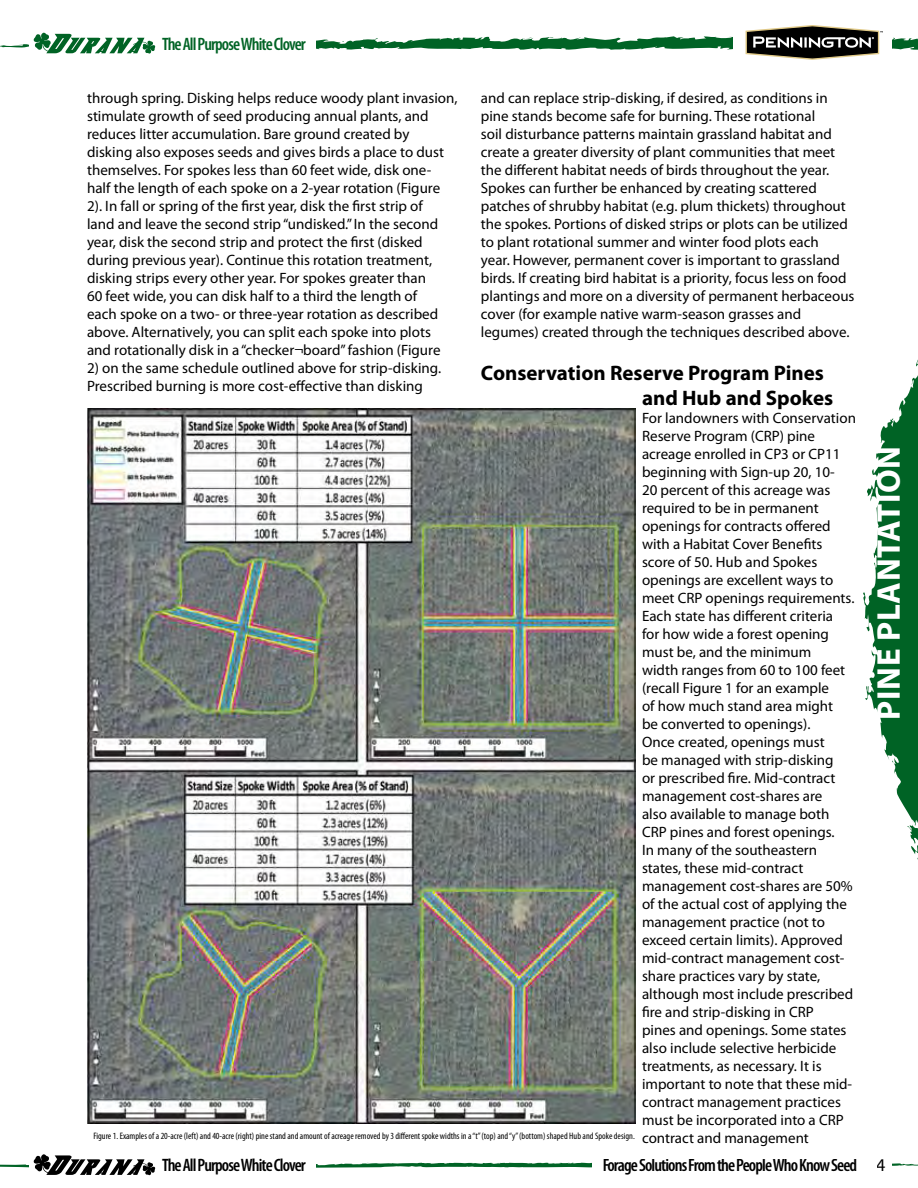
<style>
.page{position:relative;width:918px;height:1188px;background:#fff}
.page>*{position:absolute;margin:0;border:0;box-sizing:border-box;transform-origin:0 0}
.t1{font:700 33px "Myriad Pro";letter-spacing:.02em;color:#fff}
.t2{font:700 21px/25.2px "Myriad Pro";color:#000}
.t3{font:600 condensed 18px "Myriad Pro";letter-spacing:-.05em;color:#000}
.t4{font:600 condensed 18px "Myriad Pro";letter-spacing:-.05em;color:#006325}
.t5{font:15px/18px "Myriad Pro";color:#000}
.t6{font:condensed 9.45px "Myriad Pro";color:#000}
.s1{font-weight:400;font-stretch:normal}
</style>
<div class="page">
<svg style="left:0;top:1154px;width:918px;height:21px"></svg>
<svg style="left:0;top:25px;width:918px;height:35px"></svg>
<svg style="left:863px;top:359px;width:55px;height:501px"></svg>
<img style="left:87px;top:409px;width:548px;height:715px">
<p class="t4" style="left:162px;top:33px;width:145px">The All Purpose White Clover</p>
<p class="t5" style="left:481px;top:88px;width:375px">and can replace strip-disking, if desired, as conditions in pine stands become safe for burning. These rotational<br>soil disturbance patterns maintain grassland habitat and create a greater diversity of plant communities that meet the different habitat needs of birds throughout the year.<br>Spokes can further be enhanced by creating scattered patches of shrubby habitat (e.g. plum thickets) throughout the spokes. Portions of disked strips or plots can be utilized to plant rotational summer and winter food plots each<br>year. However, permanent cover is important to grassland birds. If creating bird habitat is a priority, focus less on food plantings and more on a diversity of permanent herbaceous cover (for example native warm-season grasses and legumes) created through the techniques described above.</p>
<h2 class="t2" style="left:642px;top:360px;width:193px;text-indent:-161px">Conservation Reserve Program Pines and Hub and Spokes</h2>
<p class="t5" style="left:642px;top:409px;width:215px">For landowners with Conservation<br>Reserve Program (CRP) pine acreage enrolled in CP3 or CP11 beginning with Sign-up 20, 10-<br>20 percent of this acreage was required to be in permanent openings for contracts offered with a Habitat Cover Benefits score of 50. Hub and Spokes openings are excellent ways to meet CRP openings requirements.<br>Each state has different criteria<br>for how wide a forest opening must be, and the minimum<br>width ranges from 60 to 100 feet (recall Figure 1 for an example<br>of how much stand area might<br>be converted to openings).<br>Once created, openings must<br>be managed with strip-disking<br>or prescribed fire. Mid-contract management cost-shares are<br>also available to manage both<br>CRP pines and forest openings.<br>In many of the southeastern states, these mid-contract management cost-shares are 50% of the actual cost of applying the management practice (not to exceed certain limits). Approved mid-contract management cost&shy;share practices vary by state, although most include prescribed fire and strip-disking in CRP<br>pines and openings. Some states also include selective herbicide treatments, as necessary. It is important to note that these mid&shy;contract management practices must be incorporated into a CRP contract and management</p>
<p class="t5" style="left:87px;top:88px;width:372px">through spring. Disking helps reduce woody plant invasion, stimulate growth of seed producing annual plants, and reduces litter accumulation. Bare ground created by disking also exposes seeds and gives birds a place to dust themselves. For spokes less than 60 feet wide, disk one&shy;half the length of each spoke on a 2-year rotation (Figure 2). In fall or spring of the first year, disk the first strip of<br>land and leave the second strip “undisked.” In the second year, disk the second strip and protect the first (disked during previous year). Continue this rotation treatment, disking strips every other year. For spokes greater than<br>60 feet wide, you can disk half to a third the length of<br>each spoke on a two- or three-year rotation as described above. Alternatively, you can split each spoke into plots and rotationally disk in a “checker¬board” fashion (Figure</p>
<p class="t5" style="left:87px;top:358px;width:356px">2) on the same schedule outlined above for strip-disking.<br>Prescribed burning is more cost-effective than disking</p>
<p class="t6" style="left:93px;top:1131px;width:543px">Figure 1. Examples of a 20-acre (left) and 40-acre (right) pine stand and amount of acreage removed by 3 different spoke widths in a “t” (top) and “y” (bottom) shaped Hub and Spoke design.</p>
<h1 class="t1" style="left:867px;top:720px;width:275px;rotate:-90deg">Pine Plantation</h1>
<p class="t3" style="left:162px;top:1154px;width:145px">The All Purpose White Clover</p>
<p class="t3" style="left:602px;top:1154px;width:286px">Forage Solutions From the People Who Know Seed <span class="s1">4</span></p>
</div>
